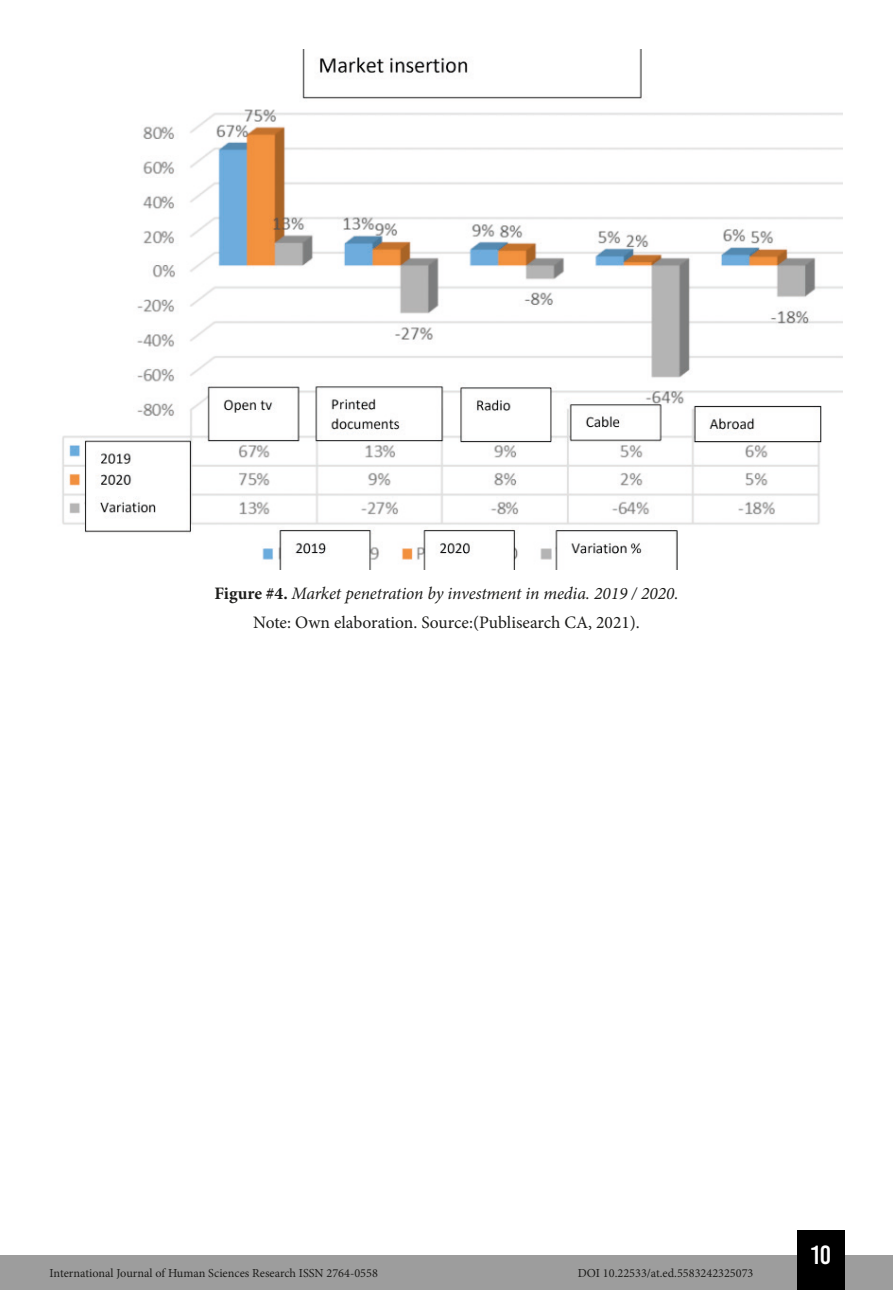
<style>
.page{position:relative;width:893px;height:1290px;background:#fff}
.page>*{position:absolute;margin:0;border:0;box-sizing:border-box;transform-origin:0 0}
.t1{font:26.25px "Bebas Kai";color:#fff}
.t2{font:17.5px/29.4px "Minion Pro";color:#1d1d1b;text-align:center}
.t3{font:12.25px "Minion Pro";color:#1d1d1b}
.s1{font-weight:700}
.s2{font-style:italic}
</style>
<div class="page">
<div style="left:0;top:1255px;width:893px;height:35px;background:#9d9d9d"></div>
<div style="left:797px;top:1230px;width:48px;height:60px;background:#000"></div>
<img style="left:62px;top:50px;width:781px;height:519px">
<p class="t2" style="left:214px;top:578px;width:466px"><span class="s1">Figure #4.</span> <span class="s2">Market penetration by investment in media. 2019 / 2020.<br></span>Note: Own elaboration. Source:(Publisearch CA, 2021).</p>
<p class="t3" style="left:50px;top:1265px;width:330px">International Journal of Human Sciences Research ISSN 2764-0558</p>
<p class="t3" style="left:578px;top:1265px;width:177px">DOI 10.22533/at.ed.5583242325073</p>
<h1 class="t1" style="left:811px;top:1241px;width:22px">10</h1>
</div>
